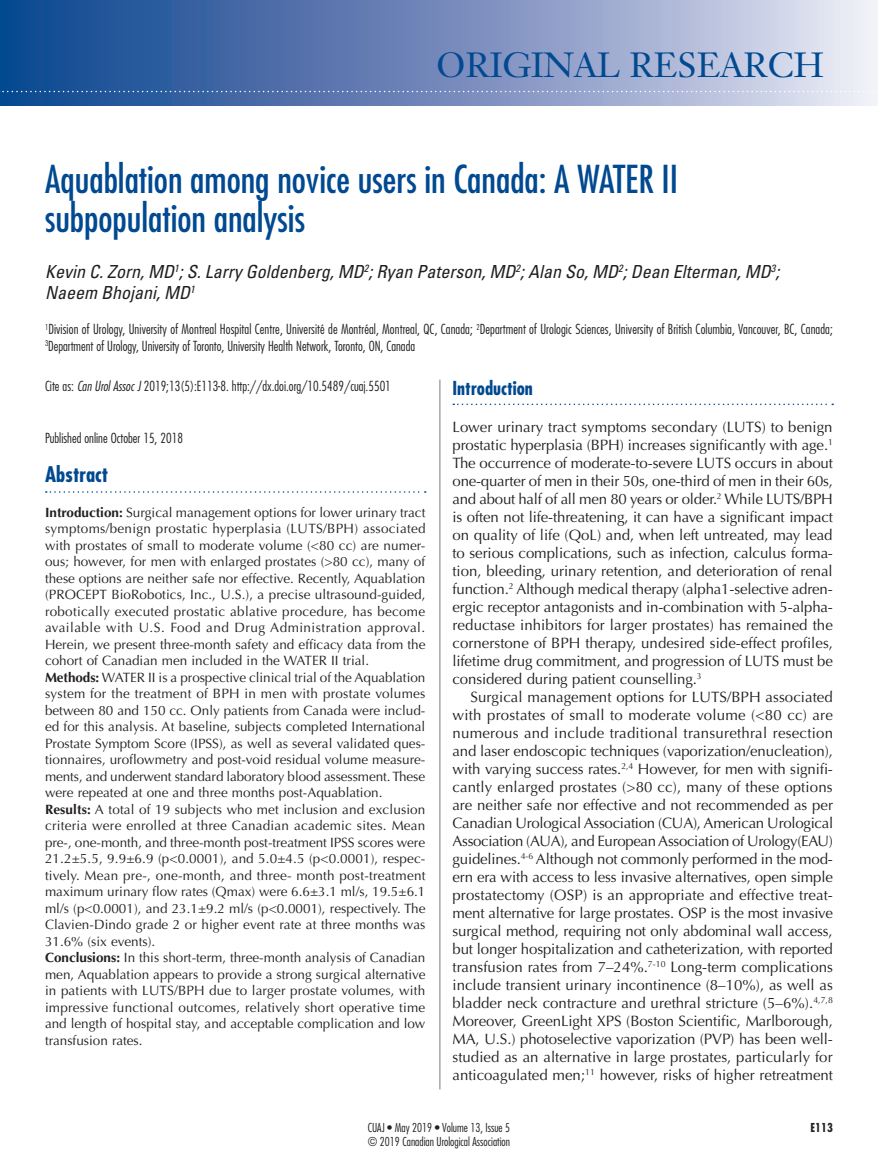
<style>
.page{position:relative;width:878px;height:1175px;background:#fff}
.page>*{position:absolute;margin:0;border:0;box-sizing:border-box;transform-origin:0 0}
.T25{font:condensed 37.5px/39px "Futura";color:#014990}
.SF-Blue{font:34.5px "Janson Text";color:#014990}
.ABH{font:700 condensed 21px "Futura";color:#014990}
.t1{font:700 condensed 18.75px "Futura";color:#014990}
.N12{font:italic condensed 18px/21px "Univers";color:#231f20}
.PJ{font:15px/18px "Optima";letter-spacing:-.01em;color:#231f20;text-align:justify}
.ABS{font:13.5px/16.5px "Optima";color:#231f20;text-align:justify}
.PJ9{font:300 condensed 13.5px/16.5px "Futura";letter-spacing:.005em;color:#231f20}
.t2{font:300 condensed 12px "Futura";color:#231f20}
.t3{font:700 condensed 12px "Futura";color:#231f20}
.s1{font-style:italic}
.s2{font-weight:700}
</style>
<div class="page">
<svg style="left:0;top:0;width:878px;height:105px;background:#768fbd"></svg>
<hr style="left:439px;top:380px;width:1px;height:709px;background:#231f20">
<svg style="left:0;top:91px;width:878px;height:1px"></svg>
<svg style="left:46px;top:491px;width:379px;height:2px"></svg>
<svg style="left:453px;top:403px;width:380px;height:2px"></svg>
<p class="SF-Blue" style="left:436px;top:43px;width:389px">ORIGINAL RESEARCH</p>
<p class="T25" style="left:45px;top:159px;width:634px">Aquablation among novice users in Canada: A WATER II subpopulation analysis</p>
<p class="N12" style="left:45px;top:261px;width:736px">Kevin C. Zorn, MD<sup>1</sup>; S. Larry Goldenberg, MD<sup>2</sup>; Ryan Paterson, MD<sup>2</sup>; Alan So, MD<sup>2</sup>; Dean Elterman, MD<sup>3</sup>;<br>Naeem Bhojani, MD<sup>1</sup></p>
<p class="PJ9" style="left:45px;top:320px;width:789px"><sup>1</sup>Division of Urology, University of Montreal Hospital Centre, Université de Montréal, Montreal, QC, Canada; <sup>2</sup>Department of Urologic Sciences, University of British Columbia, Vancouver, BC, Canada;<br><sup>3</sup>Department of Urology, University of Toronto, University Health Network, Toronto, ON, Canada</p>
<p class="PJ9" style="left:45px;top:377px;width:347px">Cite as: <span class="s1">Can Urol Assoc J</span> 2019;13(5):E113-8. http://dx.doi.org/10.5489/cuaj.5501</p>
<p class="PJ9" style="left:45px;top:430px;width:139px">Published online October 15, 2018</p>
<p class="ABH" style="left:45px;top:461px;width:65px">Abstract</p>
<p class="ABS" style="left:45px;top:504px;width:382px"><span class="s2">Introduction:</span> Surgical management options for lower urinary tract symptoms/benign prostatic hyperplasia (LUTS/BPH) associated with prostates of small to moderate volume (&lt;80 cc) are numer&shy;ous; however, for men with enlarged prostates (&gt;80 cc), many of these options are neither safe nor effective. Recently, Aquablation (PROCEPT BioRobotics, Inc., U.S.), a precise ultrasound-guided, robotically executed prostatic ablative procedure, has become available with U.S. Food and Drug Administration approval.<br>Herein, we present three-month safety and efficacy data from the cohort of Canadian men included in the WATER II trial.</p>
<p class="ABS" style="left:45px;top:669px;width:382px"><span class="s2">Methods:</span> WATER II is a prospective clinical trial of the Aquablation system for the treatment of BPH in men with prostate volumes between 80 and 150 cc. Only patients from Canada were includ&shy;ed for this analysis. At baseline, subjects completed International Prostate Symptom Score (IPSS), as well as several validated ques&shy;tionnaires, uroflowmetry and post-void residual volume measure&shy;ments, and underwent standard laboratory blood assessment. These were repeated at one and three months post-Aquablation.</p>
<p class="ABS" style="left:45px;top:801px;width:382px"><span class="s2">Results:</span> A total of 19 subjects who met inclusion and exclusion criteria were enrolled at three Canadian academic sites. Mean pre-, one-month, and three-month post-treatment IPSS scores were 21.2±5.5, 9.9±6.9 (p&lt;0.0001), and 5.0±4.5 (p&lt;0.0001), respec&shy;tively. Mean pre-, one-month, and three- month post-treatment maximum urinary flow rates (Qmax) were 6.6±3.1 ml/s, 19.5±6.1 ml/s (p&lt;0.0001), and 23.1±9.2 ml/s (p&lt;0.0001), respectively. The Clavien-Dindo grade 2 or higher event rate at three months was 31.6% (six events).</p>
<p class="ABS" style="left:45px;top:949px;width:382px"><span class="s2">Conclusions:</span> In this short-term, three-month analysis of Canadian men, Aquablation appears to provide a strong surgical alternative in patients with LUTS/BPH due to larger prostate volumes, with impressive functional outcomes, relatively short operative time and length of hospital stay, and acceptable complication and low transfusion rates.</p>
<h1 class="t1" style="left:452px;top:375px;width:82px">Introduction</h1>
<p class="PJ" style="left:452px;top:418px;width:382px">Lower urinary tract symptoms secondary (LUTS) to benign prostatic hyperplasia (BPH) increases significantly with age.<sup>1<br></sup>The occurrence of moderate-to-severe LUTS occurs in about one-quarter of men in their 50s, one-third of men in their 60s, and about half of all men 80 years or older.<sup>2</sup> While LUTS/BPH is often not life-threatening, it can have a significant impact on quality of life (QoL) and, when left untreated, may lead to serious complications, such as infection, calculus forma&shy;tion, bleeding, urinary retention, and deterioration of renal function.<sup>2</sup> Although medical therapy (alpha1-selective adren&shy;ergic receptor antagonists and in-combination with 5-alpha&shy;reductase inhibitors for larger prostates) has remained the cornerstone of BPH therapy, undesired side-effect profiles, lifetime drug commitment, and progression of LUTS must be considered during patient counselling.<sup>3</sup></p>
<p class="PJ" style="left:452px;top:688px;width:382px;text-indent:18px">Surgical management options for LUTS/BPH associated with prostates of small to moderate volume (&lt;80 cc) are numerous and include traditional transurethral resection and laser endoscopic techniques (vaporization/enucleation), with varying success rates.<sup>2,4</sup> However, for men with signifi&shy;cantly enlarged prostates (&gt;80 cc), many of these options are neither safe nor effective and not recommended as per Canadian Urological Association (CUA), American Urological Association (AUA), and European Association of Urology(EAU) guidelines.<sup>4-6</sup> Although not commonly performed in the mod&shy;ern era with access to less invasive alternatives, open simple prostatectomy (OSP) is an appropriate and effective treat&shy;ment alternative for large prostates. OSP is the most invasive surgical method, requiring not only abdominal wall access, but longer hospitalization and catheterization, with reported transfusion rates from 7–24%.<sup>7-10</sup> Long-term complications include transient urinary incontinence (8–10%), as well as bladder neck contracture and urethral stricture (5–6%).<sup>4,7,8<br></sup>Moreover, GreenLight XPS (Boston Scientific, Marlborough, MA, U.S.) photoselective vaporization (PVP) has been well&shy;studied as an alternative in large prostates, particularly for anticoagulated men;<sup>11</sup> however, risks of higher retreatment</p>
<p class="t2" style="left:368px;top:1119px;width:144px">CUAJ • May 2019 • Volume 13, Issue 5</p>
<p class="t2" style="left:368px;top:1134px;width:144px">© 2019 Canadian Urological Association</p>
<p class="t3" style="left:810px;top:1119px;width:24px">E113</p>
</div>
